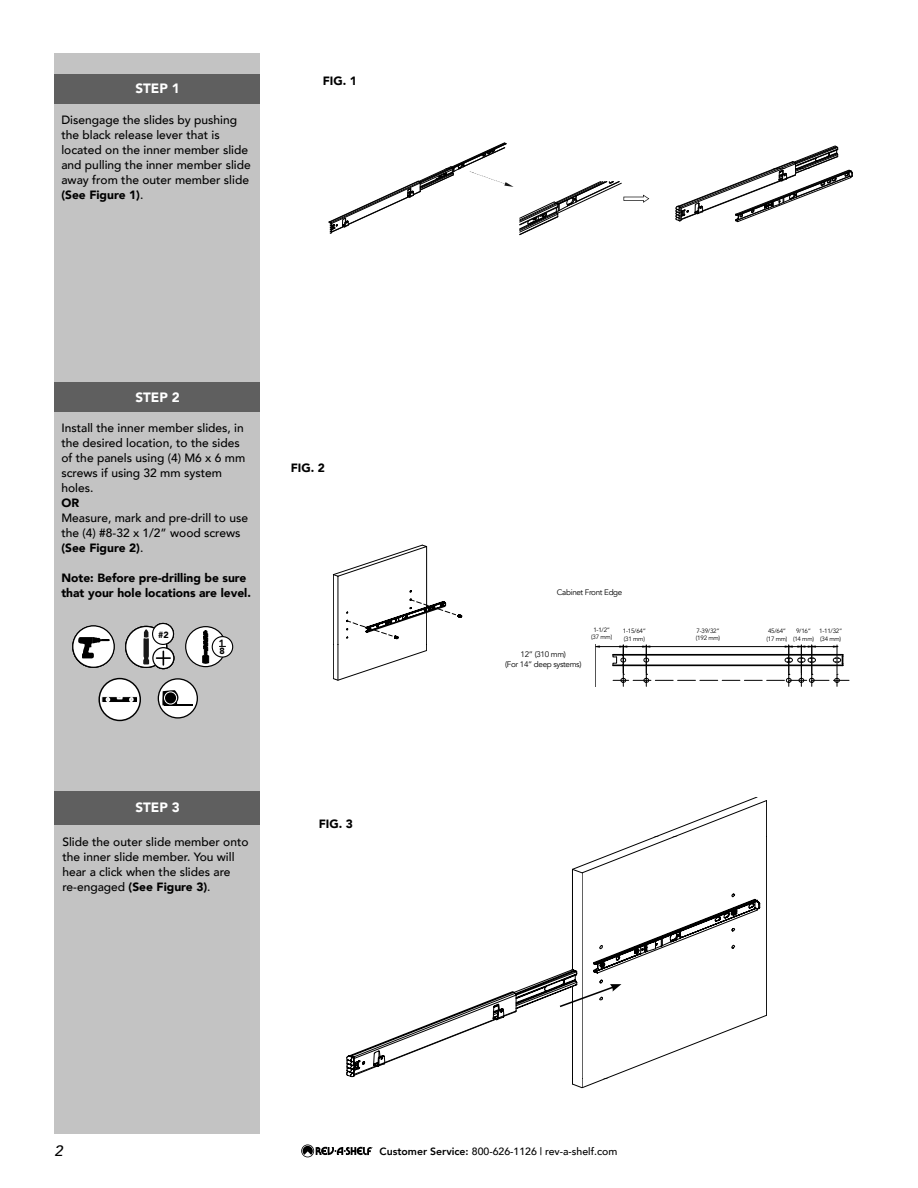
<style>
.page{position:relative;width:918px;height:1188px;background:#fff}
.page>*{position:absolute;margin:0;border:0;box-sizing:border-box;transform-origin:0 0}
.t1{font:italic 500 15px "Avenir";color:#000}
.t2{font:900 13.5px "Avenir";color:#fff}
.t3{font:500 12px/15px "Avenir";color:#000}
.t4{font:900 12px/15px "Avenir";color:#000}
.t5{font:500 10.5px "Avenir";color:#000}
.t6{font:900 9px "Avenir";color:#000}
.t7{font:8.1px/9.6px "Avenir";letter-spacing:-.04em;color:#000;text-align:center}
.t8{font:6.3px/7.5px "Avenir";letter-spacing:-.04em;color:#000}
.s1{font-weight:900}
.s2{font-weight:800}
</style>
<div class="page">
<svg style="left:301px;top:1144px;width:72px;height:13px"></svg>
<div style="left:54px;top:54px;width:206px;height:1080px;background:#c3c3c3"></div>
<div style="left:54px;top:74px;width:206px;height:30px;background:#5f5f5f"></div>
<div style="left:54px;top:382px;width:206px;height:30px;background:#5f5f5f"></div>
<div style="left:54px;top:791px;width:206px;height:34px;background:#5f5f5f"></div>
<svg style="left:328px;top:143px;width:321px;height:92px"></svg>
<svg style="left:676px;top:146px;width:177px;height:76px"></svg>
<hr style="left:767px;top:801px;width:1px;height:35px;background:#000">
<hr style="left:767px;top:836px;width:1px;height:179px;background:#000">
<hr style="left:572px;top:869px;width:1px;height:100px;background:#000">
<hr style="left:582px;top:873px;width:1px;height:206px;background:#000">
<svg style="left:572px;top:797px;width:195px;height:76px"></svg>
<svg style="left:346px;top:894px;width:421px;height:194px"></svg>
<hr style="left:427px;top:613px;width:1px;height:32px;background:#000">
<hr style="left:333px;top:575px;width:1px;height:70px;background:#000">
<hr style="left:338px;top:576px;width:1px;height:69px;background:#000">
<svg style="left:333px;top:545px;width:129px;height:94px"></svg>
<svg style="left:333px;top:645px;width:94px;height:35px"></svg>
<hr style="left:338px;top:645px;width:1px;height:35px;background:#000">
<svg style="left:595px;top:644px;width:254px;height:42px"></svg>
<svg style="left:158px;top:679px;width:39px;height:39px"></svg>
<div style="left:158px;top:678px;width:40px;height:41px;border:1px solid #000;border-radius:50%"></div>
<svg style="left:162px;top:690px;width:31px;height:15px"></svg>
<div style="left:164px;top:691px;width:13px;height:14px;border:1px solid #fff;border-radius:50%"></div>
<div style="left:72px;top:626px;width:42px;height:42px;border:1px solid #000;border-radius:50%"></div>
<div style="left:73px;top:626px;width:41px;height:41px;background:#fff;border-radius:50%"></div>
<div style="left:72px;top:625px;width:43px;height:43px;border:1px solid #000;border-radius:50%"></div>
<svg style="left:78px;top:637px;width:31px;height:21px"></svg>
<div style="left:126px;top:626px;width:41px;height:41px;background:#fff;border-radius:50%"></div>
<svg style="left:143px;top:629px;width:6px;height:35px"></svg>
<div style="left:125px;top:626px;width:42px;height:42px;border:1px solid #000;border-radius:50%"></div>
<svg style="left:153px;top:648px;width:21px;height:21px"></svg>
<div style="left:152px;top:647px;width:22px;height:22px;border:1px solid #000;border-radius:50%"></div>
<svg style="left:157px;top:651px;width:13px;height:14px"></svg>
<div style="left:153px;top:623px;width:20px;height:21px;background:#fff;border-radius:50%"></div>
<div style="left:152px;top:623px;width:22px;height:22px;border:1px solid #000;border-radius:50%"></div>
<div style="left:186px;top:627px;width:40px;height:40px;background:#fff;border-radius:50%"></div>
<div style="left:185px;top:626px;width:41px;height:41px;border:1px solid #000;border-radius:50%"></div>
<svg style="left:202px;top:630px;width:7px;height:34px"></svg>
<div style="left:212px;top:637px;width:21px;height:20px;background:#fff;border-radius:50%"></div>
<div style="left:212px;top:636px;width:21px;height:22px;border:1px solid #000;border-radius:50%"></div>
<div style="left:99px;top:679px;width:41px;height:41px;background:#fff;border-radius:50%"></div>
<div style="left:98px;top:678px;width:43px;height:43px;border:1px solid #000;border-radius:50%"></div>
<svg style="left:102px;top:696px;width:36px;height:7px"></svg>
<p class="t2" style="left:135px;top:77px;width:46px">STEP 1</p>
<p class="t3" style="left:61px;top:111px;width:191px">Disengage the slides by pushing the black release lever that is located on the inner member slide and pulling the inner member slide away from the outer member slide <span class="s1">(See Figure 1)</span>.</p>
<p class="t4" style="left:323px;top:73px;width:36px">FIG. 1</p>
<p class="t2" style="left:135px;top:385px;width:46px">STEP 2</p>
<p class="t3" style="left:61px;top:420px;width:185px">Install the inner member slides, in the desired location, to the sides of the panels using (4) M6 x 6 mm screws if using 32 mm system holes.</p>
<p class="t4" style="left:61px;top:495px;width:19px">OR</p>
<p class="t3" style="left:61px;top:510px;width:188px">Measure, mark and pre-drill to use the (4) #8-32 x 1/2” wood screws <span class="s1">(See Figure 2)</span>.</p>
<p class="t4" style="left:61px;top:570px;width:191px">Note: Before pre-drilling be sure that your hole locations are level.</p>
<p class="t6" style="left:158px;top:627px;width:12px">#2</p>
<p class="t6" style="left:219px;top:635px;width:7px">1</p>
<p class="t6" style="left:219px;top:643px;width:7px">8</p>
<p class="t4" style="left:291px;top:460px;width:36px">FIG. 2</p>
<p class="t2" style="left:135px;top:796px;width:46px">STEP 3</p>
<p class="t3" style="left:62px;top:833px;width:188px">Slide the outer slide member onto the inner slide member. You will hear a click when the slides are re-engaged <span class="s1">(See Figure 3)</span>.</p>
<p class="t4" style="left:319px;top:816px;width:36px">FIG. 3</p>
<p class="t7" style="left:557px;top:587px;width:67px">Cabinet Front Edge</p>
<p class="t7" style="left:505px;top:650px;width:78px">12” (310 mm)<br>(For 14” deep systems)</p>
<p class="t8" style="left:591px;top:626px;width:23px;text-align:center">1-1/2” (37 mm)</p>
<p class="t8" style="left:623px;top:627px;width:25px">1-15/64” (31 mm)</p>
<p class="t8" style="left:696px;top:627px;width:26px">7-39/32” (192 mm)</p>
<p class="t8" style="left:767px;top:627px;width:23px">45/64” (17 mm)</p>
<p class="t8" style="left:793px;top:627px;width:23px;text-align:center">9/16” (14 mm)</p>
<p class="t8" style="left:819px;top:627px;width:25px">1-11/32” (34 mm)</p>
<p class="t1" style="left:54px;top:1142px;width:10px">2</p>
<p class="t5" style="left:380px;top:1142px;width:239px"><span class="s2">Customer Service:</span> 800-626-1126 | rev-a-shelf.com</p>
</div>
